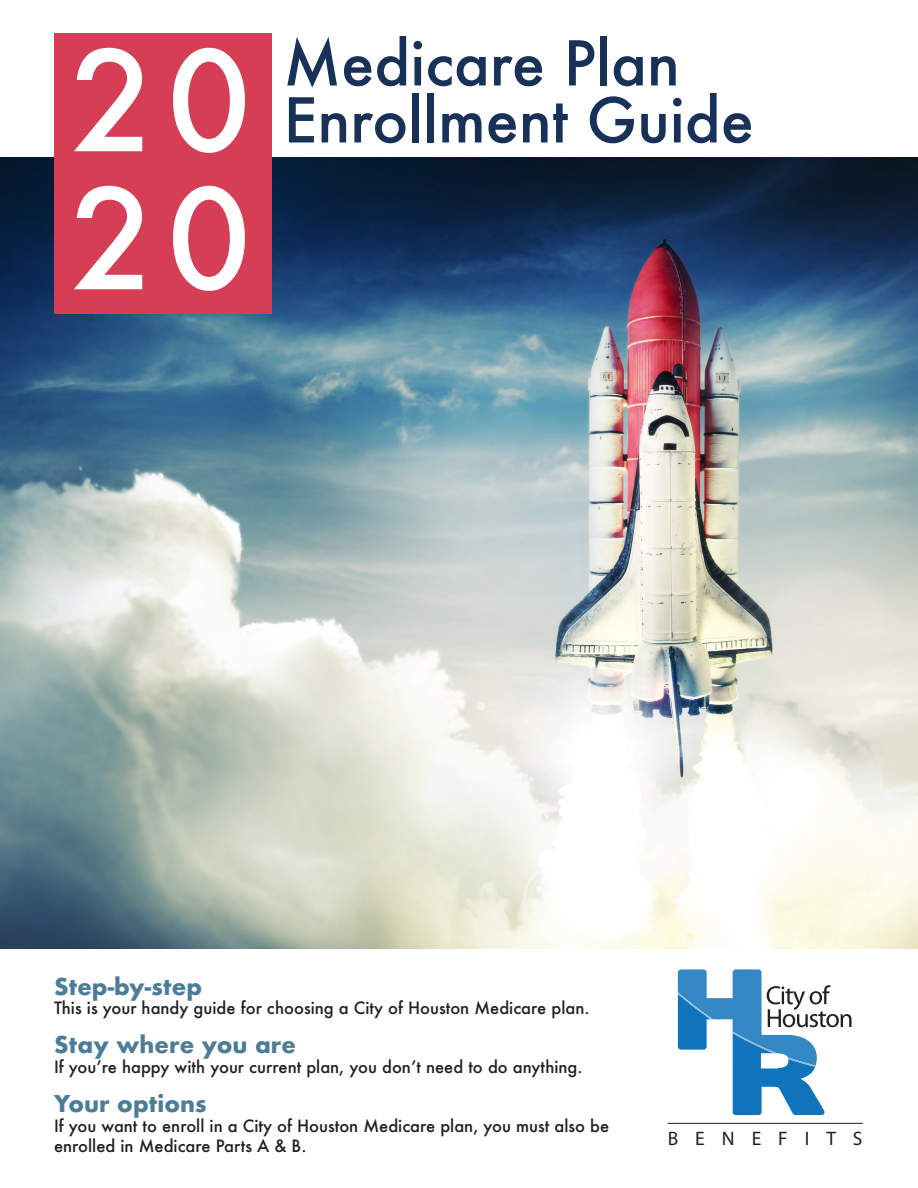
<style>
.page{position:relative;width:918px;height:1188px;background:#fff}
.page>*{position:absolute;margin:0;border:0;box-sizing:border-box;transform-origin:0 0}
.t1{font:500 135px "Futura";color:#fff}
.t2{font:500 60px "Futura";color:#183159}
.t3{font:700 22.5px "Futura";color:#4b7d98}
.t4{font:19.5px "Myriad Pro";letter-spacing:.87em;color:#231f20}
.t5{font:500 16.5px/19.8px "Futura";color:#231f20}
</style>
<div class="page">
<img style="left:0;top:158px;width:918px;height:790px">
<div style="left:54px;top:33px;width:217px;height:280px;background:#d63e55"></div>
<hr style="left:668px;top:1123px;width:195px;height:1px;background:#231f20">
<img style="left:672px;top:972px;width:167px;height:152px">
<svg style="left:678px;top:969px;width:174px;height:146px"></svg>
<p class="t1" style="left:71px;top:9px;width:182px">20</p>
<p class="t1" style="left:71px;top:147px;width:182px">20</p>
<p class="t2" style="left:284px;top:22px;width:398px">Medicare Plan</p>
<p class="t2" style="left:284px;top:79px;width:472px">Enrollment Guide</p>
<p class="t3" style="left:54px;top:970px;width:150px">Step-by-step</p>
<p class="t5" style="left:54px;top:998px;width:537px">This is your handy guide for choosing a City of Houston Medicare plan.</p>
<p class="t3" style="left:54px;top:1029px;width:244px">Stay where you are</p>
<p class="t5" style="left:54px;top:1057px;width:530px">If you’re happy with your current plan, you don’t need to do anything.</p>
<p class="t3" style="left:54px;top:1088px;width:154px">Your options</p>
<p class="t5" style="left:54px;top:1116px;width:557px">If you want to enroll in a City of Houston Medicare plan, you must also be enrolled in Medicare Parts A &amp; B.</p>
<p class="t4" style="left:668px;top:1126px;width:196px">BENEFITS</p>
</div>
